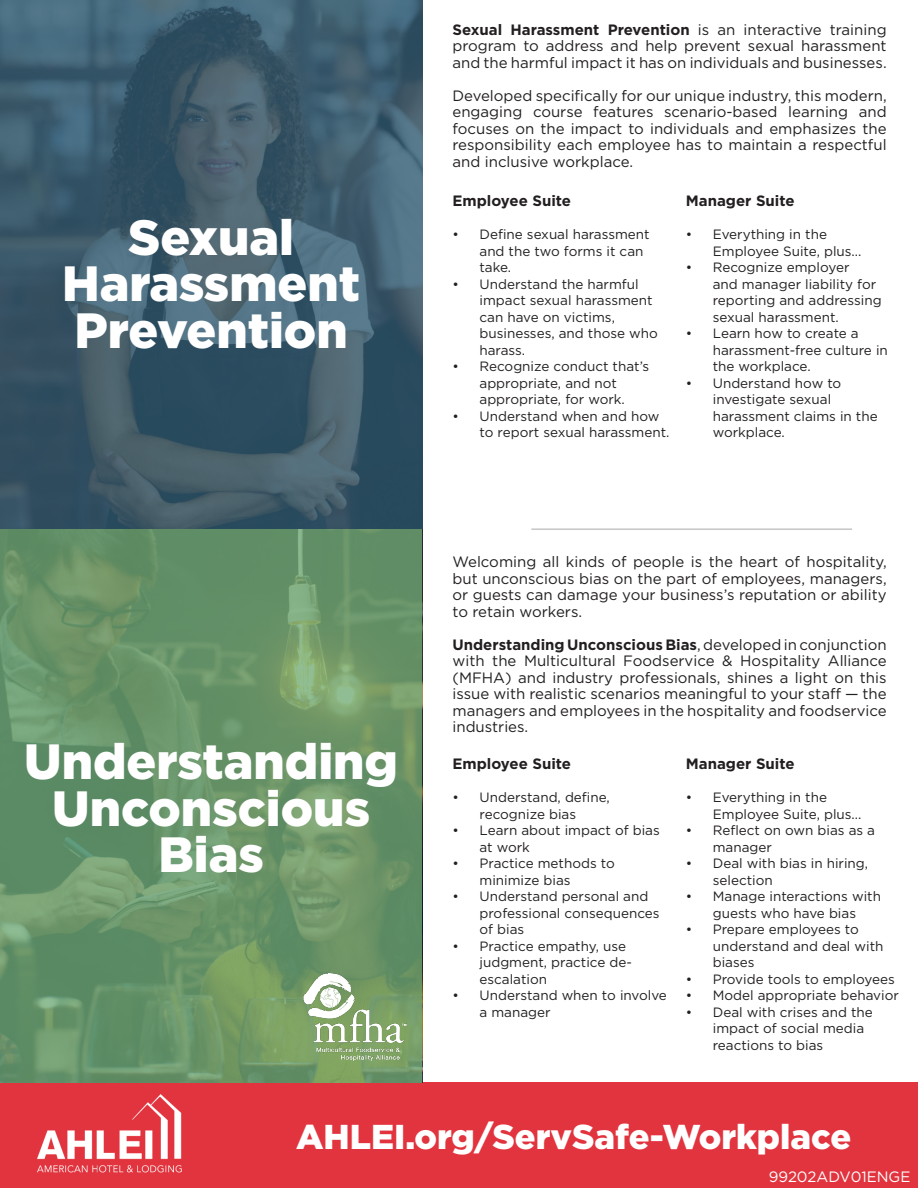
<style>
.page{position:relative;width:918px;height:1188px;background:#fff}
.page>*{position:absolute;margin:0;border:0;box-sizing:border-box;transform-origin:0 0}
.t1{font:900 49.5px "Gotham";color:#fff}
.t2{font:900 34.5px "Gotham";color:#fff}
.t3{font:15px/16.5px "Gotham";color:#231f20;text-align:justify}
.t4{font:700 15px "Gotham";color:#231f20}
.t5{font:15px "Gotham";color:#fff}
.t6{font:13.5px/16.5px "Gotham";color:#231f20}
.s1{font-weight:700}
</style>
<div class="page">
<div style="left:0;top:1083px;width:918px;height:105px;background:#e2343e"></div>
<svg style="left:0;top:0;width:422px;height:529px;background:#3e5b6c"></svg>
<svg style="left:0;top:529px;width:422px;height:554px;background:#689368"></svg>
<hr style="left:531px;top:528px;width:321px;height:2px;background:#231f20">
<img style="left:297px;top:959px;width:116px;height:116px">
<img style="left:38px;top:1095px;width:143px;height:78px">
<p class="t1" style="left:128px;top:203px;width:167px">Sexual</p>
<p class="t1" style="left:62px;top:250px;width:300px">Harassment</p>
<p class="t1" style="left:74px;top:296px;width:275px">Prevention</p>
<p class="t1" style="left:24px;top:728px;width:375px">Understanding</p>
<p class="t1" style="left:52px;top:774px;width:319px">Unconscious</p>
<p class="t1" style="left:158px;top:821px;width:107px">Bias</p>
<p class="t3" style="left:453px;top:21px;width:436px"><span class="s1">Sexual Harassment Prevention</span> is an interactive training program to address and help prevent sexual harassment and the harmful impact it has on individuals and businesses.</p>
<p class="t3" style="left:453px;top:87px;width:436px">Developed specifically for our unique industry, this modern, engaging course features scenario-based learning and focuses on the impact to individuals and emphasizes the responsibility each employee has to maintain a respectful and inclusive workplace.</p>
<p class="t4" style="left:453px;top:191px;width:120px">Employee Suite</p>
<p class="t6" style="left:480px;top:226px;width:172px;text-indent:-27px">• Define sexual harassment and the two forms it can take.</p>
<p class="t6" style="left:480px;top:276px;width:180px;text-indent:-27px">• Understand the harmful impact sexual harassment can have on victims, businesses, and those who harass.</p>
<p class="t6" style="left:453px;top:358px;width:198px;text-align:center">• Recognize conduct that’s appropriate, and not appropriate, for work.</p>
<p class="t6" style="left:480px;top:408px;width:191px;text-indent:-27px">• Understand when and how to report sexual harassment.</p>
<p class="t4" style="left:686px;top:191px;width:110px">Manager Suite</p>
<p class="t6" style="left:713px;top:226px;width:150px;text-indent:-27px">• Everything in the<br>Employee Suite, plus...</p>
<p class="t6" style="left:713px;top:259px;width:170px;text-indent:-27px">• Recognize employer<br>and manager liability for reporting and addressing sexual harassment.</p>
<p class="t6" style="left:713px;top:325px;width:177px;text-indent:-27px">• Learn how to create a harassment-free culture in the workplace.</p>
<p class="t6" style="left:713px;top:375px;width:166px;text-indent:-27px">• Understand how to investigate sexual harassment claims in the workplace.</p>
<p class="t3" style="left:453px;top:553px;width:436px">Welcoming all kinds of people is the heart of hospitality, but unconscious bias on the part of employees, managers, or guests can damage your business’s reputation or ability to retain workers.</p>
<p class="t3" style="left:453px;top:636px;width:436px"><span class="s1">Understanding Unconscious Bias</span>, developed in conjunction with the Multicultural Foodservice &amp; Hospitality Alliance (MFHA) and industry professionals, shines a light on this issue with realistic scenarios meaningful to your staff — the managers and employees in the hospitality and foodservice industries.</p>
<p class="t4" style="left:453px;top:754px;width:120px">Employee Suite</p>
<p class="t6" style="left:453px;top:789px;width:159px;text-align:center">• Understand, define, recognize bias</p>
<p class="t6" style="left:480px;top:822px;width:182px;text-indent:-27px">• Learn about impact of bias at work</p>
<p class="t6" style="left:480px;top:855px;width:137px;text-indent:-27px">• Practice methods to minimize bias</p>
<p class="t6" style="left:480px;top:888px;width:182px;text-indent:-27px">• Understand personal and professional consequences of bias</p>
<p class="t6" style="left:480px;top:937px;width:154px;text-indent:-27px">• Practice empathy, use judgment, practice de&shy;escalation</p>
<p class="t6" style="left:480px;top:987px;width:189px;text-indent:-27px">• Understand when to involve a manager</p>
<p class="t4" style="left:686px;top:754px;width:110px">Manager Suite</p>
<p class="t6" style="left:713px;top:789px;width:150px;text-indent:-27px">• Everything in the<br>Employee Suite, plus...</p>
<p class="t6" style="left:713px;top:822px;width:164px;text-indent:-27px">• Reflect on own bias as a manager</p>
<p class="t6" style="left:713px;top:855px;width:157px;text-indent:-27px">• Deal with bias in hiring, selection</p>
<p class="t6" style="left:686px;top:888px;width:197px;text-align:center">• Manage interactions with guests who have bias</p>
<p class="t6" style="left:713px;top:921px;width:172px;text-indent:-27px">• Prepare employees to understand and deal with biases</p>
<p class="t6" style="left:686px;top:970px;width:210px">• Provide tools to employees</p>
<p class="t6" style="left:686px;top:987px;width:215px">• Model appropriate behavior</p>
<p class="t6" style="left:713px;top:1003px;width:162px;text-indent:-27px">• Deal with crises and the impact of social media reactions to bias</p>
<p class="t2" style="left:296px;top:1113px;width:557px">AHLEI.org/ServSafe-Workplace</p>
<p class="t5" style="left:769px;top:1167px;width:143px">99202ADV01ENGE</p>
</div>
